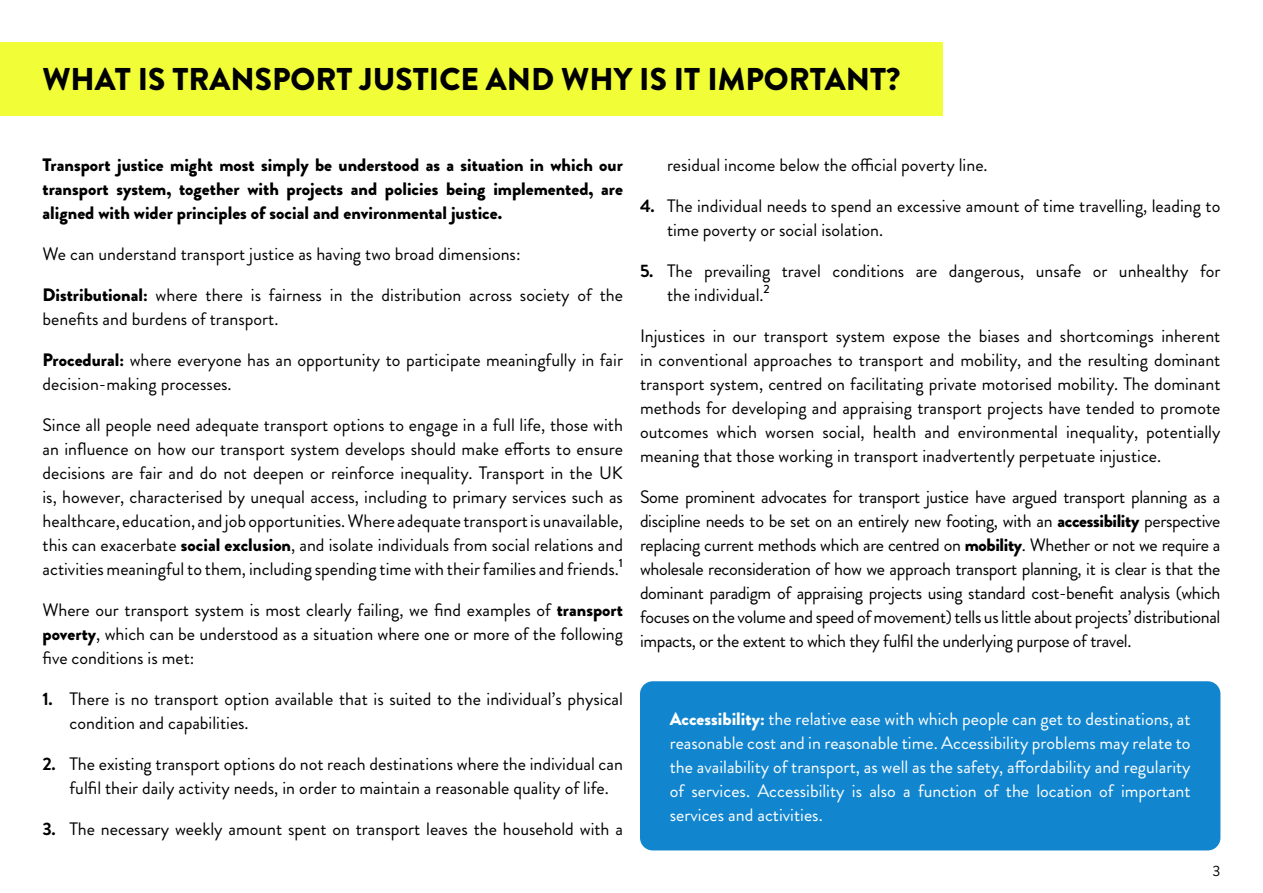
<style>
.page{position:relative;width:1263px;height:893px;background:#fff}
.page>*{position:absolute;margin:0;border:0;box-sizing:border-box;transform-origin:0 0}
.t1{font:900 31.5px "Brandon Grotesque";color:#000}
.t2{font:18px/24px "Brandon Grotesque";color:#000}
.t3{font:18px/24px "Brandon Grotesque";color:#fff;text-align:justify}
.t4{font:900 18px/24px "Brandon Grotesque";color:#000;text-align:justify}
.t5{font:15px "Brandon Grotesque";color:#000}
.s1{font-weight:900}
.s2{font-weight:700}
</style>
<div class="page">
<div style="left:0;top:43px;width:943px;height:73px;background:#f0fd37"></div>
<div style="left:640px;top:681px;width:580px;height:169px;background:#1186cf;border-radius:13px"></div>
<h1 class="t1" style="left:43px;top:57px;width:859px">WHAT IS TRANSPORT JUSTICE AND WHY IS IT IMPORTANT?</h1>
<p class="t4" style="left:43px;top:153px;width:582px">Transport justice might most simply be understood as a situation in which our transport system, together with projects and policies being implemented, are aligned with wider principles of social and environmental justice.</p>
<p class="t2" style="left:43px;top:242px;width:480px">We can understand transport justice as having two broad dimensions:</p>
<p class="t2" style="left:43px;top:283px;width:582px"><span class="s1">Distributional:</span> where there is fairness in the distribution across society of the benefits and burdens of transport.</p>
<p class="t2" style="left:43px;top:348px;width:582px"><span class="s1">Procedural:</span> where everyone has an opportunity to participate meaningfully in fair decision-making processes.</p>
<p class="t2" style="left:43px;top:413px;width:582px;text-align:justify">Since all people need adequate transport options to engage in a full life, those with an influence on how our transport system develops should make efforts to ensure decisions are fair and do not deepen or reinforce inequality. Transport in the UK is, however, characterised by unequal access, including to primary services such as healthcare, education, and job opportunities. Where adequate transport is unavailable, this can exacerbate <span class="s1">social exclusion</span>, and isolate individuals from social relations and activities meaningful to them, including spending time with their families and friends.<sup>1</sup></p>
<p class="t2" style="left:43px;top:598px;width:582px;text-align:justify">Where our transport system is most clearly failing, we find examples of <span class="s1">transport poverty</span>, which can be understood as a situation where one or more of the following five conditions is met:</p>
<p class="t2" style="left:70px;top:687px;width:555px;text-indent:-27px"><span class="s2">1.</span> There is no transport option available that is suited to the individual’s physical condition and capabilities.</p>
<p class="t2" style="left:70px;top:752px;width:555px;text-indent:-27px"><span class="s2">2.</span> The existing transport options do not reach destinations where the individual can fulfil their daily activity needs, in order to maintain a reasonable quality of life.</p>
<p class="t2" style="left:43px;top:817px;width:582px"><span class="s2">3.</span> The necessary weekly amount spent on transport leaves the household with a</p>
<p class="t2" style="left:667px;top:153px;width:322px">residual income below the official poverty line.</p>
<p class="t2" style="left:667px;top:194px;width:555px;text-indent:-27px"><span class="s2">4.</span> The individual needs to spend an excessive amount of time travelling, leading to time poverty or social isolation.</p>
<p class="t2" style="left:667px;top:259px;width:555px;text-indent:-27px"><span class="s2">5.</span> The prevailing travel conditions are dangerous, unsafe or unhealthy for the individual.<sup>2</sup></p>
<p class="t2" style="left:640px;top:324px;width:582px;text-align:justify">Injustices in our transport system expose the biases and shortcomings inherent in conventional approaches to transport and mobility, and the resulting dominant transport system, centred on facilitating private motorised mobility. The dominant methods for developing and appraising transport projects have tended to promote outcomes which worsen social, health and environmental inequality, potentially meaning that those working in transport inadvertently perpetuate injustice.</p>
<p class="t2" style="left:640px;top:485px;width:582px;text-align:justify">Some prominent advocates for transport justice have argued transport planning as a discipline needs to be set on an entirely new footing, with an <span class="s1">accessibility</span> perspective replacing current methods which are centred on <span class="s1">mobility</span>. Whether or not we require a wholesale reconsideration of how we approach transport planning, it is clear is that the dominant paradigm of appraising projects using standard cost-benefit analysis (which focuses on the volume and speed of movement) tells us little about projects’ distributional impacts, or the extent to which they fulfil the underlying purpose of travel.</p>
<p class="t3" style="left:670px;top:707px;width:522px"><span class="s1">Accessibility:</span> the relative ease with which people can get to destinations, at reasonable cost and in reasonable time. Accessibility problems may relate to the availability of transport, as well as the safety, affordability and regularity of services. Accessibility is also a function of the location of important services and activities.</p>
<p class="t5" style="left:1212px;top:860px;width:9px">3</p>
</div>
